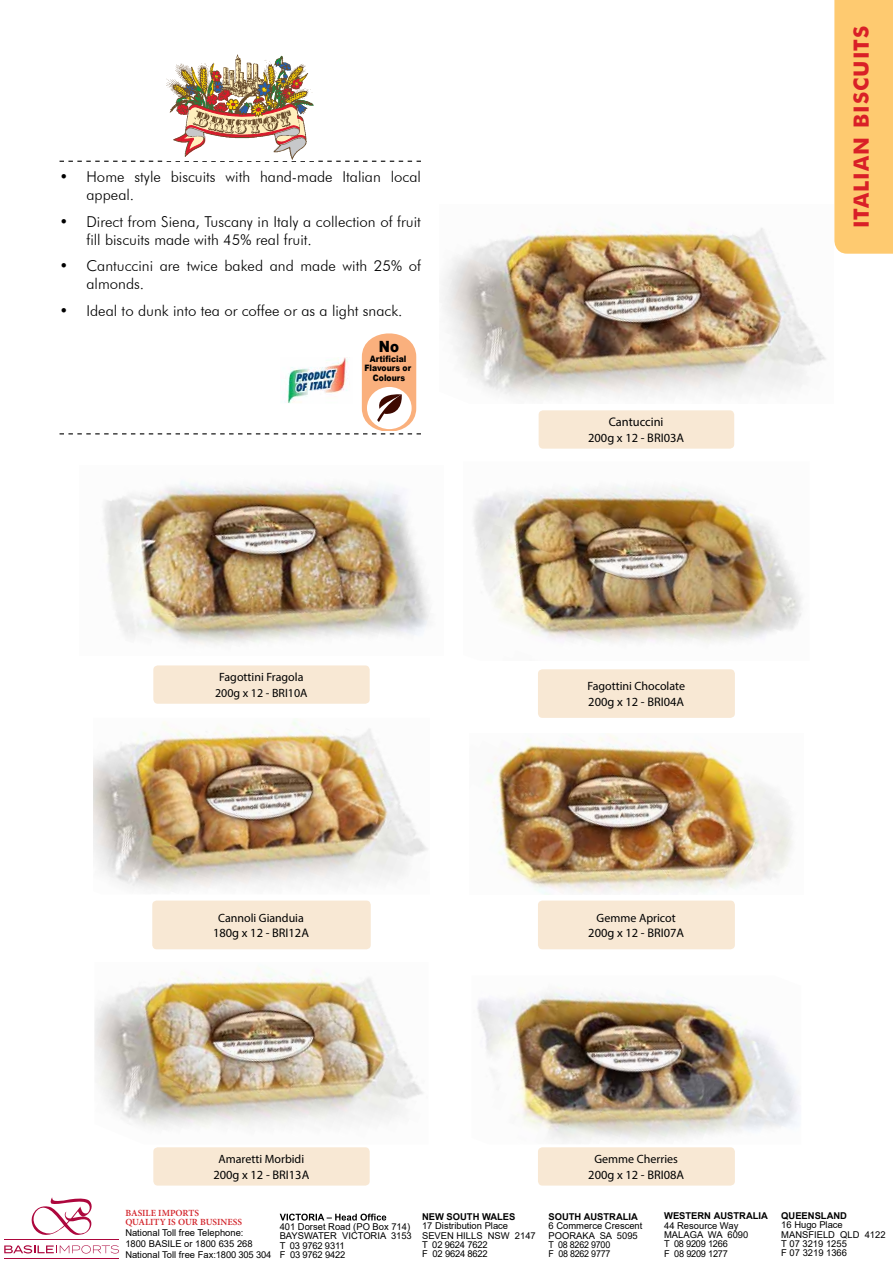
<style>
.page{position:relative;width:893px;height:1263px;background:#fff}
.page>*{position:absolute;margin:0;border:0;box-sizing:border-box;transform-origin:0 0}
.t1{font:700 21px "Futura BT";letter-spacing:.05em;color:#d92027}
.t2{font:900 15.45px "Arial";color:#000;scale:.87 1}
.t3{font:300 15px/18px "Futura BT";color:#000}
.t4{font:12.45px/15.8px "Myriad Pro";color:#000;text-align:center}
.t5{font:12px/15.8px "Myriad Pro";color:#000;text-align:center}
.t6{font:300 10.5px "Futura BT";letter-spacing:.02em;color:#000}
.t7{font:9.45px/9.4px "Arial";color:#000}
.t8{font:700 9.45px "Arial";color:#000}
.t9{font:600 9.45px/9.4px "Minion Pro";color:#d2232a}
.t10{font:900 8.85px/9.8px "Arial";color:#000;text-align:center;scale:.87 1}
.s1{font-size:12px}
</style>
<div class="page">
<div style="left:834px;top:0;width:59px;height:254px;background:#feca70"></div>
<img style="left:486px;top:734px;width:307px;height:160px">
<img style="left:477px;top:987px;width:322px;height:155px">
<div style="left:539px;top:410px;width:195px;height:39px;background:#f8e8d4;border-radius:4px"></div>
<div style="left:538px;top:669px;width:197px;height:49px;background:#f8e8d4;border-radius:4px"></div>
<div style="left:538px;top:900px;width:197px;height:49px;background:#f8e8d4;border-radius:4px"></div>
<div style="left:538px;top:1147px;width:197px;height:38px;background:#f8e8d4;border-radius:4px"></div>
<div style="left:153px;top:665px;width:217px;height:39px;background:#f8e8d4;border-radius:4px"></div>
<div style="left:152px;top:900px;width:219px;height:49px;background:#f8e8d4;border-radius:4px"></div>
<div style="left:153px;top:1147px;width:217px;height:38px;background:#f8e8d4;border-radius:4px"></div>
<img style="left:442px;top:223px;width:384px;height:176px">
<img style="left:103px;top:481px;width:327px;height:164px">
<img style="left:93px;top:720px;width:335px;height:171px">
<img style="left:94px;top:967px;width:329px;height:162px">
<svg style="left:60px;top:160px;width:361px;height:2px"></svg>
<img style="left:163px;top:54px;width:155px;height:107px">
<img style="left:192px;top:109px;width:101px;height:26px">
<img style="left:473px;top:485px;width:330px;height:159px">
<svg style="left:280px;top:1213px;width:106px;height:7px"></svg>
<svg style="left:31px;top:1197px;width:61px;height:38px"></svg>
<svg style="left:4px;top:1245px;width:115px;height:8px"></svg>
<hr style="left:4px;top:1258px;width:115px;height:1px;background:#ad073d">
<hr style="left:4px;top:1240px;width:115px;height:1px;background:#ad073d">
<svg style="left:60px;top:333px;width:361px;height:101px"></svg>
<h3 class="t3" style="left:87px;top:168px;width:336px;text-indent:-27px">• Home style biscuits with hand-made Italian local appeal.</h3>
<h3 class="t3" style="left:87px;top:212px;width:336px;text-indent:-27px">• Direct from Siena, Tuscany in Italy a collection of fruit fill biscuits made with 45% real fruit.</h3>
<h3 class="t3" style="left:87px;top:257px;width:336px;text-indent:-27px">• Cantuccini are twice baked and made with 25% of almonds.</h3>
<h3 class="t3" style="left:60px;top:301px;width:345px">• Ideal to dunk into tea or coffee or as a light snack.</h3>
<h2 class="t2" style="left:379px;top:335px;width:25px">No</h2>
<p class="t10" style="left:364px;top:353px;width:55px">Artificial<br>Flavours or<br>Colours</p>
<h3 class="t4" style="left:588px;top:414px;width:97px">Cantuccini<br>200g x 12 - BRI03A</h3>
<h1 class="t1" style="left:849px;top:228px;width:204px;rotate:-90deg">Italian Biscuits</h1>
<p class="t5" style="left:215px;top:669px;width:94px">Fagottini Fragola<br>200g x 12 - BRI10A</p>
<p class="t5" style="left:218px;top:909px;width:87px">Cannoli Gianduia</p>
<h3 class="t4" style="left:213px;top:925px;width:97px">180g x 12 - BRI12A</h3>
<p class="t5" style="left:587px;top:678px;width:99px">Fagottini Chocolate</p>
<h3 class="t4" style="left:588px;top:694px;width:97px">200g x 12 - BRI04A</h3>
<p class="t5" style="left:597px;top:909px;width:81px">Gemme Apricot</p>
<h3 class="t4" style="left:588px;top:925px;width:97px">200g x 12 - BRI07A</h3>
<p class="t5" style="left:218px;top:1151px;width:87px">Amaretti Morbidi</p>
<h3 class="t4" style="left:213px;top:1166px;width:97px">200g x 12 - BRI13A</h3>
<p class="t9" style="left:125px;top:1208px;width:118px">BASILE IMPORTS<br>QUALITY IS OUR BUSINESS</p>
<p class="t7" style="left:125px;top:1227px;width:147px;line-height:10.9px">National Toll free Telephone:<br>1800 BASILE or 1800 635 268<br>National Toll free Fax:1800 305 304</p>
<p class="t7" style="left:280px;top:1222px;width:134px">401 Dorset Road (PO Box 714)<br>BAYSWATER VICTORIA 3153<br>T 03 9762 9311<br>F 03 9762 9422</p>
<p class="t8" style="left:422px;top:1210px;width:95px">NEW SOUTH WALES</p>
<p class="t7" style="left:422px;top:1221px;width:115px">17 Distribution Place<br>SEVEN HILLS NSW 2147<br>T 02 9624 7622<br>F 02 9624 8622</p>
<p class="t5" style="left:594px;top:1151px;width:85px">Gemme Cherries</p>
<h3 class="t4" style="left:588px;top:1166px;width:97px">200g x 12 - BRI08A</h3>
<p class="t8" style="left:781px;top:1209px;width:67px">QUEENSLAND</p>
<p class="t7" style="left:781px;top:1220px;width:106px">16 Hugo Place<br>MANSFIELD QLD 4122<br>T 07 3219 1255<br>F 07 3219 1366</p>
<p class="t8" style="left:664px;top:1209px;width:105px">WESTERN AUSTRALIA</p>
<p class="t7" style="left:664px;top:1220px;width:86px">44 Resource Way<br>MALAGA WA 6090<br>T 08 9209 1266<br>F 08 9209 1277</p>
<p class="t8" style="left:549px;top:1210px;width:91px">SOUTH AUSTRALIA</p>
<p class="t7" style="left:549px;top:1221px;width:95px">6 Commerce Crescent<br>POORAKA SA 5095<br>T 08 8262 9700<br>F 08 8262 9777</p>
<p class="t6" style="left:597px;top:1220px;width:238px">BASILE IMPORTS PRODUCT CATALOGUE <span class="s1">|</span> 165</p>
</div>
